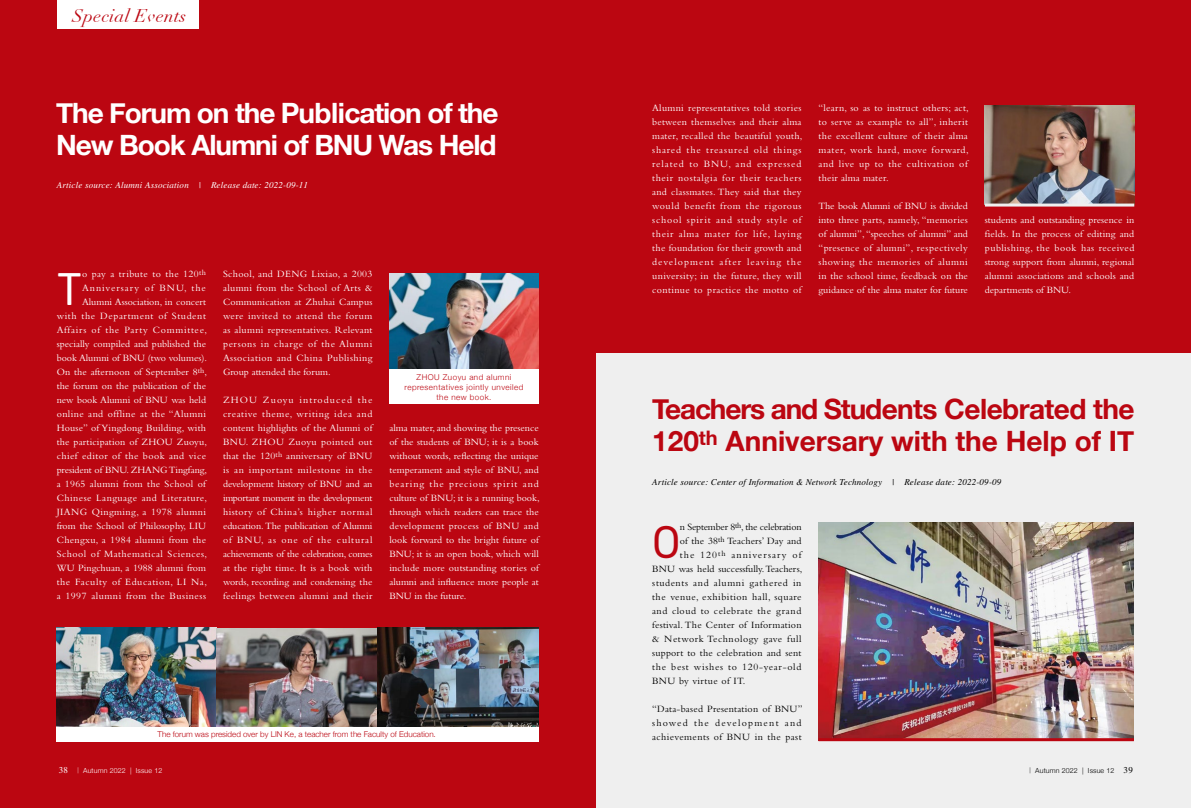
<style>
.page{position:relative;width:1191px;height:808px;background:#fff}
.page>*{position:absolute;margin:0;border:0;box-sizing:border-box;transform-origin:0 0}
.t1{font:42.9px "Neo Tech";color:#fff}
.t2{font:42.9px "Neo Tech";color:#bb0611}
.t3{font:700 28px/32px "Helvetica Neue";letter-spacing:-.02em;color:#bb0611}
.t4{font:700 28px/32px "Helvetica Neue";letter-spacing:-.04em;color:#fff}
.t5{font:italic 18px "Linotype Didot Oldstyle Figures";letter-spacing:.02em;color:#bb0611}
.t6{font:10px/14px "Bembo Std";letter-spacing:.02em;color:#fff;text-align:justify}
.t7{font:10px/14px "Bembo Std";letter-spacing:.045em;color:#000;text-align:justify}
.t8{font:10px "Bembo Std";letter-spacing:.07em;color:#000}
.t9{font:10px "Bembo Std";color:#000}
.t10{font:10px "Bembo Std";letter-spacing:.025em;color:#000}
.t11{font:10px "Bembo Std";letter-spacing:.02em;color:#000}
.t12{font:10px "Bembo Std";letter-spacing:-.02em;color:#000}
.t13{font:10px "Bembo Std";letter-spacing:.01em;color:#000}
.t14{font:10px "Bembo Std";letter-spacing:.11em;color:#000}
.t15{font:italic 9px "STIX General";letter-spacing:.02em;color:#000}
.t16{font:italic 9px "STIX General";letter-spacing:.02em;color:#fff}
.t17{font:300 8px "Helvetica Neue";color:#bb0611}
.t18{font:300 8px/10px "Helvetica Neue";letter-spacing:.06em;color:#bb0611;text-align:center}
.t19{font:300 7px "Helvetica Neue";letter-spacing:.02em;color:#fff}
.t20{font:300 7px "Helvetica Neue";letter-spacing:.02em;color:#000}
.s1{font-family:"STIX General";font-weight:400;font-size:9px}
.s2{font-size:6px}
</style>
<div class="page">
<div style="left:595px;top:349px;width:596px;height:459px;background:#efefef"></div>
<div style="left:0;top:0;width:595px;height:808px;background:#bb0611"></div>
<div style="left:595px;top:0;width:596px;height:353px;background:#bb0611"></div>
<div style="left:57px;top:0;width:141px;height:28px;background:#fff"></div>
<img style="left:56px;top:628px;width:482px;height:99px">
<img style="left:985px;top:106px;width:149px;height:98px">
<div style="left:56px;top:727px;width:482px;height:14px;background:#fff"></div>
<img style="left:389px;top:274px;width:150px;height:96px">
<div style="left:389px;top:370px;width:150px;height:34px;background:#fff"></div>
<hr style="left:985px;top:204px;width:149px;height:3px;background:#efefef">
<img style="left:818px;top:522px;width:315px;height:216px">
<hr style="left:818px;top:738px;width:315px;height:3px;background:#bb0611">
<h3 class="t5" style="left:73px;top:5px;width:115px">Special Events</h3>
<h2 class="t4" style="left:56px;top:98px;width:444px">The Forum on the Publication of the<br>New Book Alumni of BNU Was Held</h2>
<p class="t16" style="left:57px;top:178px;width:253px">Article source: Alumni Association | Release date: 2022-09-11</p>
<p class="t6" style="left:57px;top:267px;width:152px;text-align:right">o pay a tribute to the 120<sup>th<br></sup>Anniversary of BNU, the<br>Alumni Association, in concert<br>with the Department of Student<br>Affairs of the Party Committee, specially compiled and published the book Alumni of BNU (two volumes).<br>On the afternoon of September 8<sup>th</sup>, the forum on the publication of the new book Alumni of BNU was held online and offline at the “Alumni<br>House” of Yingdong Building, with the participation of ZHOU Zuoyu, chief editor of the book and vice president of BNU. ZHANG Tingfang, a 1965 alumni from the School of<br>Chinese Language and Literature,<br>JIANG Qingming, a 1978 alumni from the School of Philosophy, LIU<br>Chengxu, a 1984 alumni from the<br>School of Mathematical Sciences,<br>WU Pingchuan, a 1988 alumni from the Faculty of Education, LI Na, a 1997 alumni from the Business</p>
<h1 class="t1" style="left:57px;top:268px;width:27px">T</h1>
<p class="t6" style="left:223px;top:267px;width:151px">School, and DENG Lixiao, a 2003 alumni from the School of Arts &amp; Communication at Zhuhai Campus were invited to attend the forum as alumni representatives. Relevant persons in charge of the Alumni Association and China Publishing Group attended the forum.</p>
<p class="t6" style="left:223px;top:393px;width:151px">ZHOU Zuoyu introduced the creative theme, writing idea and content highlights of the Alumni of BNU. ZHOU Zuoyu pointed out that the 120<sup>th</sup> anniversary of BNU is an important milestone in the development history of BNU and an important moment in the development history of China’s higher normal education. The publication of Alumni of BNU, as one of the cultural achievements of the celebration, comes at the right time. It is a book with words, recording and condensing the feelings between alumni and their</p>
<p class="t18" style="left:404px;top:371px;width:120px">ZHOU Zuoyu and alumni representatives jointly unveiled the new book.</p>
<p class="t6" style="left:389px;top:421px;width:152px">alma mater, and showing the presence of the students of BNU; it is a book without words, reflecting the unique temperament and style of BNU, and bearing the precious spirit and culture of BNU; it is a running book, through which readers can trace the development process of BNU and look forward to the bright future of BNU; it is an open book, which will include more outstanding stories of alumni and influence more people at BNU in the future.</p>
<p class="t17" style="left:158px;top:727px;width:280px">The forum was presided over by LIN Ke, a teacher from the Faculty of Education.</p>
<p class="t6" style="left:652px;top:101px;width:152px">Alumni representatives told stories between themselves and their alma mater, recalled the beautiful youth, shared the treasured old things related to BNU, and expressed their nostalgia for their teachers and classmates. They said that they would benefit from the rigorous school spirit and study style of their alma mater for life, laying the foundation for their growth and development after leaving the university; in the future, they will continue to practice the motto of</p>
<p class="t6" style="left:818px;top:101px;width:152px">“learn, so as to instruct others; act, to serve as example to all”, inherit the excellent culture of their alma mater, work hard, move forward, and live up to the cultivation of their alma mater.</p>
<p class="t6" style="left:818px;top:199px;width:151px">The book Alumni of BNU is divided into three parts, namely, “memories of alumni”, “speeches of alumni” and “presence of alumni”, respectively showing the memories of alumni in the school time, feedback on the guidance of the alma mater for future</p>
<p class="t6" style="left:985px;top:212px;width:151px">students and outstanding presence in fields. In the process of editing and publishing, the book has received strong support from alumni, regional alumni associations and schools and departments of BNU.</p>
<h2 class="t3" style="left:652px;top:394px;width:484px">Teachers and Students Celebrated the<br>120<sup>th</sup> Anniversary with the Help of IT</h2>
<p class="t15" style="left:652px;top:476px;width:351px">Article source: Center of Information &amp; Network Technology | Release date: 2022-09-09</p>
<h1 class="t2" style="left:652px;top:521px;width:30px">O</h1>
<p class="t12" style="left:679px;top:521px;width:123px">n September 8<sup>th</sup>, the celebration</p>
<p class="t13" style="left:679px;top:535px;width:123px">of the 38<sup>th</sup> Teachers’ Day and</p>
<p class="t14" style="left:679px;top:549px;width:123px">the 120<sup>th</sup> anniversary of</p>
<p class="t9" style="left:652px;top:563px;width:152px">BNU was held successfully. Teachers,</p>
<p class="t8" style="left:652px;top:577px;width:151px">students and alumni gathered in</p>
<p class="t7" style="left:652px;top:589px;width:151px">the venue, exhibition hall, square</p>
<p class="t7" style="left:652px;top:603px;width:151px">and cloud to celebrate the grand</p>
<p class="t10" style="left:652px;top:619px;width:151px">festival. The Center of Information</p>
<p class="t7" style="left:652px;top:631px;width:151px">&amp; Network Technology gave full</p>
<p class="t11" style="left:652px;top:647px;width:151px">support to the celebration and sent</p>
<p class="t8" style="left:652px;top:661px;width:151px">the best wishes to 120-year-old</p>
<p class="t7" style="left:652px;top:673px;width:95px">BNU by virtue of IT.</p>
<p class="t7" style="left:652px;top:701px;width:152px">“Data-based Presentation of BNU” showed the development and achievements of BNU in the past</p>
<p class="t19" style="left:59px;top:765px;width:105px"><span class="s1">38</span> <span class="s2">|</span> Autumn 2022 | Issue 12</p>
<p class="t20" style="left:1029px;top:765px;width:105px"><span class="s2">|</span> Autumn 2022 | Issue 12 <span class="s1">39</span></p>
</div>
